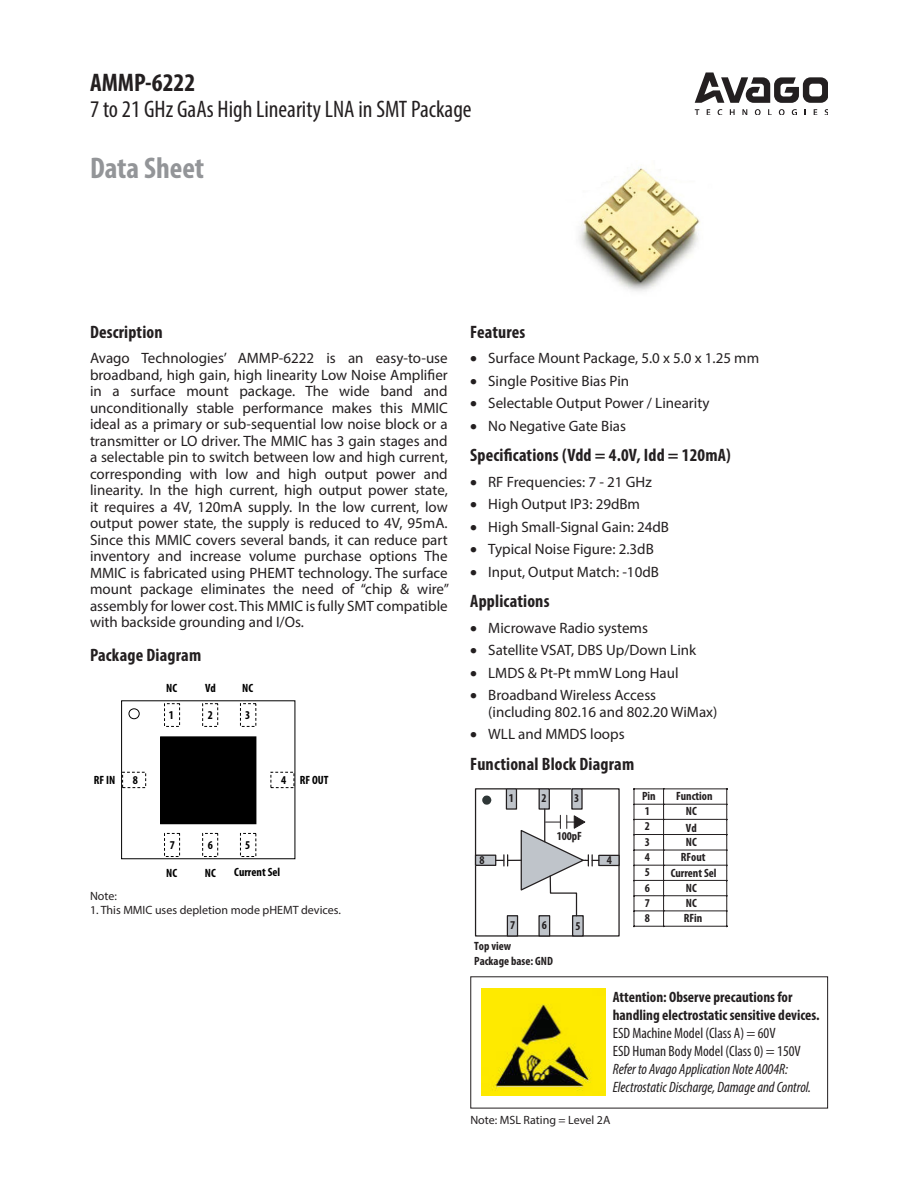
<style>
.page{position:relative;width:918px;height:1188px;background:#fff}
.page>*{position:absolute;margin:0;border:0;box-sizing:border-box;transform-origin:0 0}
.Title-3__DocType{font:700 condensed 30px "Myriad Pro";color:#939598}
.Title-1__Part_Number{font:700 condensed 25.5px "Myriad Pro";color:#231f20}
.Title-2__Description{font:condensed 24px "Myriad Pro";color:#231f20}
.Heading__Main{font:700 condensed 18px "Myriad Pro";letter-spacing:.01em;color:#231f20}
.Body_Copy_Justified{font:15px/16.5px "Myriad Pro";color:#231f20;text-align:justify}
.Bullet_Single{font:15px/16.5px "Myriad Pro";color:#231f20}
.Body_Text_Justified{font:italic condensed 15px "Myriad Pro";color:#231f20}
.Body_Text_Justified-2{font:700 condensed 15px/18px "Myriad Pro";color:#231f20}
.Body_Text_Justified-3{font:condensed 15px "Myriad Pro";color:#231f20}
.t1{font:700 condensed 12px/15.3px "Myriad Pro";color:#231f20}
.Notes{font:12px "Myriad Pro";color:#231f20}
.t2{font:700 condensed 12px "Myriad Pro";color:#000}
</style>
<div class="page">
<svg style="left:695px;top:109px;width:4px;height:6px"></svg>
<svg style="left:707px;top:109px;width:3px;height:6px"></svg>
<svg style="left:718px;top:109px;width:4px;height:6px"></svg>
<svg style="left:730px;top:109px;width:5px;height:6px"></svg>
<svg style="left:742px;top:109px;width:5px;height:6px"></svg>
<svg style="left:755px;top:109px;width:6px;height:6px"></svg>
<svg style="left:768px;top:109px;width:4px;height:6px"></svg>
<svg style="left:779px;top:109px;width:6px;height:6px"></svg>
<svg style="left:792px;top:109px;width:5px;height:6px"></svg>
<svg style="left:814px;top:109px;width:3px;height:6px"></svg>
<svg style="left:825px;top:109px;width:3px;height:6px"></svg>
<svg style="left:695px;top:72px;width:133px;height:31px"></svg>
<img style="left:579px;top:167px;width:121px;height:124px">
<img style="left:482px;top:988px;width:123px;height:107px">
<svg style="left:634px;top:789px;width:94px;height:138px"></svg>
<div style="left:475px;top:788px;width:145px;height:149px;border:1px solid #231f20"></div>
<div style="left:506px;top:789px;width:10px;height:20px;background:#bfc4ca"></div>
<div style="left:506px;top:788px;width:11px;height:22px;border:1px solid #231f20"></div>
<div style="left:539px;top:789px;width:10px;height:20px;background:#bfc4ca"></div>
<div style="left:539px;top:788px;width:11px;height:22px;border:1px solid #231f20"></div>
<div style="left:572px;top:789px;width:10px;height:20px;background:#bfc4ca"></div>
<div style="left:571px;top:788px;width:12px;height:22px;border:1px solid #231f20"></div>
<div style="left:573px;top:916px;width:10px;height:20px;background:#bfc4ca"></div>
<div style="left:572px;top:915px;width:12px;height:22px;border:1px solid #231f20"></div>
<div style="left:539px;top:916px;width:11px;height:20px;background:#bfc4ca"></div>
<div style="left:538px;top:915px;width:12px;height:22px;border:1px solid #231f20"></div>
<div style="left:507px;top:916px;width:11px;height:20px;background:#bfc4ca"></div>
<div style="left:507px;top:915px;width:11px;height:22px;border:1px solid #231f20"></div>
<div style="left:599px;top:855px;width:20px;height:10px;background:#bfc4ca"></div>
<div style="left:598px;top:855px;width:22px;height:11px;border:1px solid #231f20"></div>
<div style="left:476px;top:855px;width:20px;height:10px;background:#bfc4ca"></div>
<div style="left:475px;top:855px;width:21px;height:11px;border:1px solid #231f20"></div>
<svg style="left:482px;top:796px;width:117px;height:121px"></svg>
<div style="left:122px;top:772px;width:24px;height:16px;border:1px dashed #000"></div>
<div style="left:129px;top:708px;width:11px;height:11px;border:1px solid #000;border-radius:50%"></div>
<div style="left:202px;top:703px;width:16px;height:24px;border:1px dashed #000"></div>
<div style="left:164px;top:703px;width:16px;height:24px;border:1px dashed #000"></div>
<div style="left:240px;top:703px;width:16px;height:24px;border:1px dashed #000"></div>
<div style="left:202px;top:833px;width:16px;height:24px;border:1px dashed #000"></div>
<div style="left:164px;top:833px;width:16px;height:24px;border:1px dashed #000"></div>
<div style="left:240px;top:833px;width:16px;height:24px;border:1px dashed #000"></div>
<div style="left:161px;top:737px;width:95px;height:87px;background:#000"></div>
<div style="left:160px;top:737px;width:96px;height:87px;border:1px solid #000"></div>
<p class="Title-1__Part_Number" style="left:90px;top:67px;width:107px">AMMP-6222</p>
<p class="Title-2__Description" style="left:90px;top:94px;width:383px">7 to 21 GHz GaAs High Linearity LNA in SMT Package</p>
<p class="Title-3__DocType" style="left:90px;top:149px;width:116px">Data Sheet</p>
<p class="Heading__Main" style="left:90px;top:320px;width:74px">Description</p>
<p class="Body_Copy_Justified" style="left:90px;top:349px;width:361px">Avago Technologies’ AMMP-6222 is an easy-to-use broadband, high gain, high linearity Low Noise Amplifier in a surface mount package. The wide band and unconditionally stable performance makes this MMIC ideal as a primary or sub-sequential low noise block or a transmitter or LO driver. The MMIC has 3 gain stages and a selectable pin to switch between low and high current, corresponding with low and high output power and linearity. In the high current, high output power state, it requires a 4V, 120mA supply. In the low current, low output power state, the supply is reduced to 4V, 95mA.<br>Since this MMIC covers several bands, it can reduce part inventory and increase volume purchase options The MMIC is fabricated using PHEMT technology. The surface mount package eliminates the need of “chip &amp; wire” assembly for lower cost. This MMIC is fully SMT compatible with backside grounding and I/Os.</p>
<p class="Heading__Main" style="left:90px;top:643px;width:113px">Package Diagram</p>
<p class="t2" style="left:166px;top:681px;width:12px">NC</p>
<p class="t2" style="left:205px;top:681px;width:12px">Vd</p>
<p class="t2" style="left:242px;top:680px;width:12px">NC</p>
<p class="t2" style="left:169px;top:708px;width:7px">1</p>
<p class="t2" style="left:208px;top:708px;width:7px">2</p>
<p class="t2" style="left:245px;top:708px;width:7px">3</p>
<p class="t2" style="left:94px;top:772px;width:23px">RF IN</p>
<p class="t2" style="left:133px;top:772px;width:7px">8</p>
<p class="t2" style="left:281px;top:773px;width:49px">4 RF OUT</p>
<p class="t2" style="left:170px;top:837px;width:7px">7</p>
<p class="t2" style="left:208px;top:837px;width:7px">6</p>
<p class="t2" style="left:245px;top:837px;width:7px">5</p>
<p class="t2" style="left:166px;top:865px;width:12px">NC</p>
<p class="t2" style="left:205px;top:865px;width:12px">NC</p>
<p class="t2" style="left:234px;top:865px;width:47px">Current Sel</p>
<p class="Notes" style="left:90px;top:888px;width:28px">Note:</p>
<p class="Notes" style="left:90px;top:903px;width:252px">1. This MMIC uses depletion mode pHEMT devices.</p>
<p class="Heading__Main" style="left:470px;top:320px;width:57px">Features</p>
<p class="Bullet_Single" style="left:470px;top:349px;width:291px">• Surface Mount Package, 5.0 x 5.0 x 1.25 mm</p>
<p class="Bullet_Single" style="left:470px;top:372px;width:160px">• Single Positive Bias Pin</p>
<p class="Bullet_Single" style="left:470px;top:394px;width:241px">• Selectable Output Power / Linearity</p>
<p class="Bullet_Single" style="left:470px;top:417px;width:157px">• No Negative Gate Bias</p>
<p class="Heading__Main" style="left:470px;top:444px;width:262px">Specifications (Vdd = 4.0V, Idd = 120mA)</p>
<p class="Bullet_Single" style="left:470px;top:473px;width:183px">• RF Frequencies: 7 - 21 GHz</p>
<p class="Bullet_Single" style="left:470px;top:496px;width:171px">• High Output IP3: 29dBm</p>
<p class="Bullet_Single" style="left:470px;top:518px;width:200px">• High Small-Signal Gain: 24dB</p>
<p class="Bullet_Single" style="left:470px;top:541px;width:185px">• Typical Noise Figure: 2.3dB</p>
<p class="Bullet_Single" style="left:470px;top:563px;width:190px">• Input, Output Match: -10dB</p>
<p class="Heading__Main" style="left:470px;top:590px;width:81px">Applications</p>
<p class="Bullet_Single" style="left:470px;top:619px;width:179px">• Microwave Radio systems</p>
<p class="Bullet_Single" style="left:470px;top:642px;width:228px">• Satellite VSAT, DBS Up/Down Link</p>
<p class="Bullet_Single" style="left:470px;top:664px;width:210px">• LMDS &amp; Pt-Pt mmW Long Haul</p>
<p class="Bullet_Single" style="left:488px;top:687px;width:231px;text-indent:-18px">• Broadband Wireless Access (including 802.16 and 802.20 WiMax)</p>
<p class="Bullet_Single" style="left:470px;top:726px;width:156px">• WLL and MMDS loops</p>
<p class="Heading__Main" style="left:470px;top:753px;width:166px">Functional Block Diagram</p>
<p class="t1" style="left:542px;top:790px;width:7px">2</p>
<p class="t1" style="left:509px;top:790px;width:7px">1</p>
<p class="t1" style="left:574px;top:790px;width:7px">3</p>
<p class="t1" style="left:480px;top:852px;width:7px">8</p>
<p class="t1" style="left:557px;top:828px;width:26px">100pF</p>
<p class="t1" style="left:510px;top:917px;width:7px">7</p>
<p class="t1" style="left:542px;top:917px;width:7px">6</p>
<p class="t1" style="left:575px;top:918px;width:7px">5</p>
<p class="t1" style="left:474px;top:939px;width:80px;line-height:14.4px">Top view<br>Package base: GND</p>
<p class="t1" style="left:607px;top:852px;width:7px">4</p>
<p class="t1" style="left:642px;top:788px;width:15px">Pin</p>
<p class="t1" style="left:676px;top:788px;width:38px">Function</p>
<p class="t1" style="left:645px;top:803px;width:7px">1<br>2</p>
<p class="t1" style="left:686px;top:803px;width:12px">NC</p>
<p class="t1" style="left:686px;top:834px;width:12px">NC</p>
<p class="t1" style="left:686px;top:880px;width:12px">NC<br>NC</p>
<p class="t1" style="left:686px;top:820px;width:12px">Vd</p>
<p class="t1" style="left:645px;top:834px;width:7px">3<br>4</p>
<p class="t1" style="left:681px;top:849px;width:26px">RFout</p>
<p class="t1" style="left:645px;top:864px;width:7px;text-align:justify">5<br>6<br>7<br>8</p>
<p class="t1" style="left:671px;top:866px;width:47px">Current Sel</p>
<p class="t1" style="left:684px;top:910px;width:20px">RFin</p>
<p class="Body_Text_Justified-2" style="left:613px;top:987px;width:209px">Attention: Observe precautions for handling electrostatic sensitive devices.</p>
<p class="Body_Text_Justified-3" style="left:613px;top:1024px;width:164px">ESD Machine Model (Class A) = 60V</p>
<p class="Body_Text_Justified-3" style="left:613px;top:1042px;width:190px">ESD Human Body Model (Class 0) = 150V</p>
<p class="Body_Text_Justified" style="left:613px;top:1060px;width:177px">Refer to Avago Application Note A004R:</p>
<p class="Body_Text_Justified" style="left:613px;top:1078px;width:200px">Electrostatic Discharge, Damage and Control.</p>
<p class="Notes" style="left:470px;top:1113px;width:141px">Note: MSL Rating = Level 2A</p>
</div>
